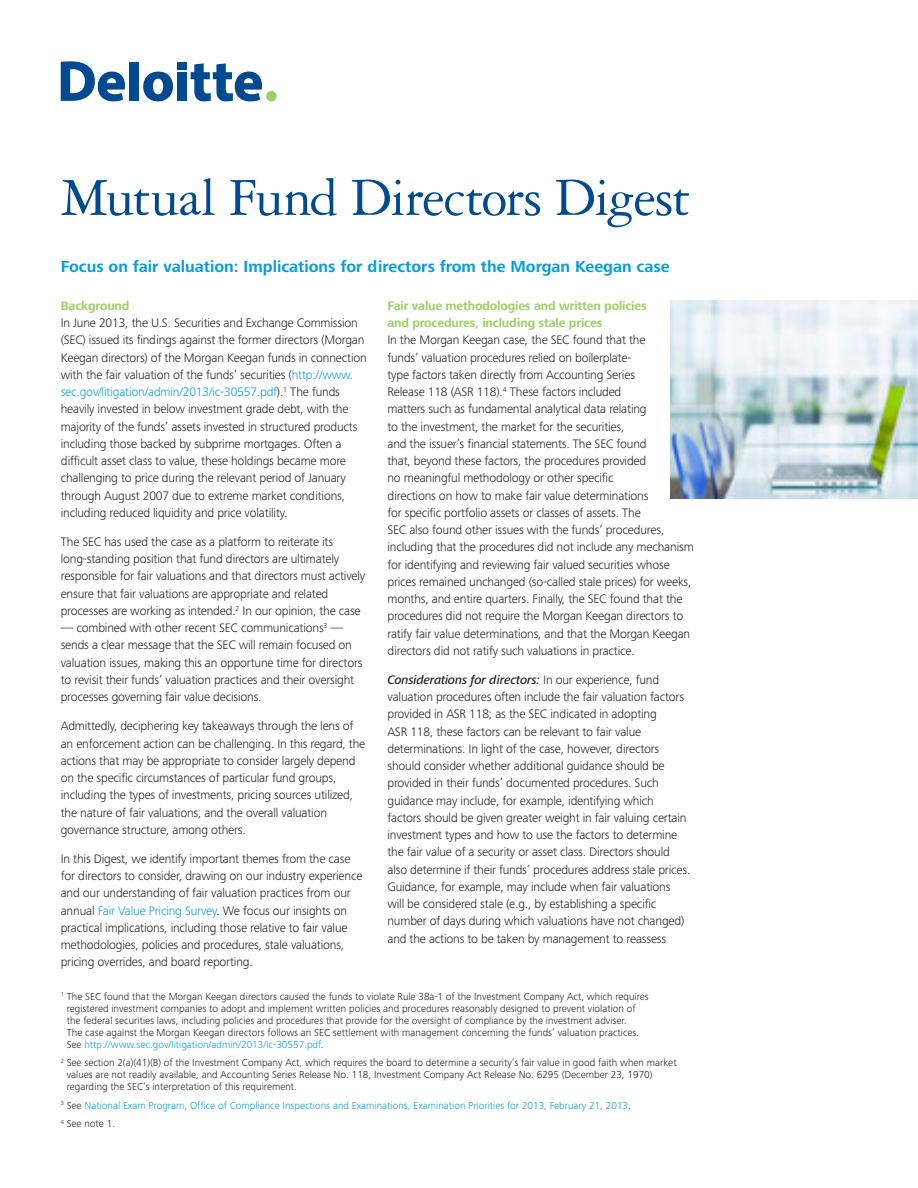
<style>
.page{position:relative;width:918px;height:1188px;background:#fff}
.page>*{position:absolute;margin:0;border:0;box-sizing:border-box;transform-origin:0 0}
.Head_style__Cover_he{font:57px "Garamond 3 LT Std";letter-spacing:-.03em;color:#014990}
.Subhead_style__B_sub{font:700 16.5px "Frutiger Next Pro";color:#069ddc}
.Body_copy{font:300 12.75px/17.2px "Frutiger Next Pro";letter-spacing:-.015em;color:#231f20}
.Subhead_style__B_sub-2{font:300 12.75px/17.2px "Frutiger Next Pro";letter-spacing:-.015em;color:#231f20}
.Subhead_style__B_sub-3{font:700 12.75px/17.2px "Frutiger Next Pro";letter-spacing:-.015em;color:#9fce66}
.Caption_style__Capti{font:300 10.5px/12px "Frutiger Next Pro";color:#231f20}
.Caption_style__Capti-2{font:300 10.5px "Frutiger Next Pro";color:#069ddc}
.s1{color:#069ddc}
.s2{font-weight:500;font-style:italic}
.s3{color:#231f20}
</style>
<div class="page">
<div style="left:129px;top:62px;width:10px;height:39px;background:#014990"></div>
<svg style="left:143px;top:72px;width:30px;height:29px"></svg>
<div style="left:177px;top:72px;width:10px;height:29px;background:#014990"></div>
<div style="left:177px;top:62px;width:10px;height:7px;background:#014990"></div>
<svg style="left:191px;top:63px;width:71px;height:38px"></svg>
<div style="left:266px;top:91px;width:11px;height:10px;background:#9fce66;border-radius:50%"></div>
<svg style="left:61px;top:61px;width:64px;height:40px"></svg>
<img style="left:671px;top:301px;width:247px;height:197px">
<p class="Head_style__Cover_he" style="left:61px;top:167px;width:631px">Mutual Fund Directors Digest</p>
<p class="Subhead_style__B_sub" style="left:61px;top:257px;width:610px">Focus on fair valuation: Implications for directors from the Morgan Keegan case</p>
<p class="Subhead_style__B_sub-3" style="left:61px;top:297px;width:70px">Background</p>
<p class="Body_copy" style="left:61px;top:314px;width:308px">In June 2013, the U.S. Securities and Exchange Commission (SEC) issued its findings against the former directors (Morgan Keegan directors) of the Morgan Keegan funds in connection with the fair valuation of the funds’ securities (<span class="s1">http://www. sec.gov/litigation/admin/2013/ic-30557.pdf</span>).<sup>1</sup> The funds heavily invested in below investment grade debt, with the majority of the funds’ assets invested in structured products including those backed by subprime mortgages. Often a difficult asset class to value, these holdings became more challenging to price during the relevant period of January through August 2007 due to extreme market conditions, including reduced liquidity and price volatility.</p>
<p class="Body_copy" style="left:61px;top:533px;width:306px">The SEC has used the case as a platform to reiterate its long-standing position that fund directors are ultimately responsible for fair valuations and that directors must actively ensure that fair valuations are appropriate and related processes are working as intended.<sup>2</sup> In our opinion, the case</p>
<p class="Body_copy" style="left:61px;top:619px;width:303px">— combined with other recent SEC communications<sup>3</sup> — sends a clear message that the SEC will remain focused on valuation issues, making this an opportune time for directors to revisit their funds’ valuation practices and their oversight processes governing fair value decisions.</p>
<p class="Body_copy" style="left:61px;top:717px;width:306px">Admittedly, deciphering key takeaways through the lens of an enforcement action can be challenging. In this regard, the actions that may be appropriate to consider largely depend on the specific circumstances of particular fund groups, including the types of investments, pricing sources utilized, the nature of fair valuations, and the overall valuation governance structure, among others.</p>
<p class="Body_copy" style="left:61px;top:850px;width:303px">In this Digest, we identify important themes from the case for directors to consider, drawing on our industry experience and our understanding of fair valuation practices from our annual <span class="s1">Fair Value Pricing Survey</span>. We focus our insights on practical implications, including those relative to fair value methodologies, policies and procedures, stale valuations, pricing overrides, and board reporting.</p>
<p class="Subhead_style__B_sub-3" style="left:387px;top:297px;width:261px">Fair value methodologies and written policies and procedures, including stale prices</p>
<p class="Subhead_style__B_sub-2" style="left:387px;top:331px;width:308px">In the Morgan Keegan case, the SEC found that the<br>funds’ valuation procedures relied on boilerplate-<br>type factors taken directly from Accounting Series<br>Release 118 (ASR 118).<sup>4</sup> These factors included<br>matters such as fundamental analytical data relating<br>to the investment, the market for the securities,<br>and the issuer’s financial statements. The SEC found<br>that, beyond these factors, the procedures provided<br>no meaningful methodology or other specific<br>directions on how to make fair value determinations<br>for specific portfolio assets or classes of assets. The<br>SEC also found other issues with the funds’ procedures, including that the procedures did not include any mechanism for identifying and reviewing fair valued securities whose prices remained unchanged (so-called stale prices) for weeks, months, and entire quarters. Finally, the SEC found that the procedures did not require the Morgan Keegan directors to ratify fair value determinations, and that the Morgan Keegan directors did not ratify such valuations in practice.</p>
<p class="Body_copy" style="left:387px;top:671px;width:304px"><span class="s2">Considerations for directors:</span> In our experience, fund valuation procedures often include the fair valuation factors provided in ASR 118; as the SEC indicated in adopting<br>ASR 118, these factors can be relevant to fair value determinations. In light of the case, however, directors should consider whether additional guidance should be provided in their funds’ documented procedures. Such guidance may include, for example, identifying which factors should be given greater weight in fair valuing certain investment types and how to use the factors to determine the fair value of a security or asset class. Directors should also determine if their funds’ procedures address stale prices.<br>Guidance, for example, may include when fair valuations will be considered stale (e.g., by establishing a specific number of days during which valuations have not changed) and the actions to be taken by management to reassess</p>
<p class="Caption_style__Capti" style="left:67px;top:990px;width:584px;text-indent:-6px"><sup>1</sup> The SEC found that the Morgan Keegan directors caused the funds to violate Rule 38a-1 of the Investment Company Act, which requires registered investment companies to adopt and implement written policies and procedures reasonably designed to prevent violation of the federal securities laws, including policies and procedures that provide for the oversight of compliance by the investment adviser.<br>The case against the Morgan Keegan directors follows an SEC settlement with management concerning the funds’ valuation practices.<br>See <span class="s1">http://www.sec.gov/litigation/admin/2013/ic-30557.pdf</span>.</p>
<p class="Caption_style__Capti" style="left:67px;top:1057px;width:611px;text-indent:-6px"><sup>2</sup> See section 2(a)(41)(B) of the Investment Company Act, which requires the board to determine a security’s fair value in good faith when market values are not readily available, and Accounting Series Release No. 118, Investment Company Act Release No. 6295 (December 23, 1970) regarding the SEC’s interpretation of this requirement.</p>
<p class="Caption_style__Capti-2" style="left:61px;top:1099px;width:572px"><sup>3</sup> <span class="s3">See</span> National Exam Program, Office of Compliance Inspections and Examinations, Examination Priorities for 2013, February 21, 2013<span class="s3">.</span></p>
<p class="Caption_style__Capti" style="left:61px;top:1118px;width:56px"><sup>4</sup> See note 1.</p>
</div>
